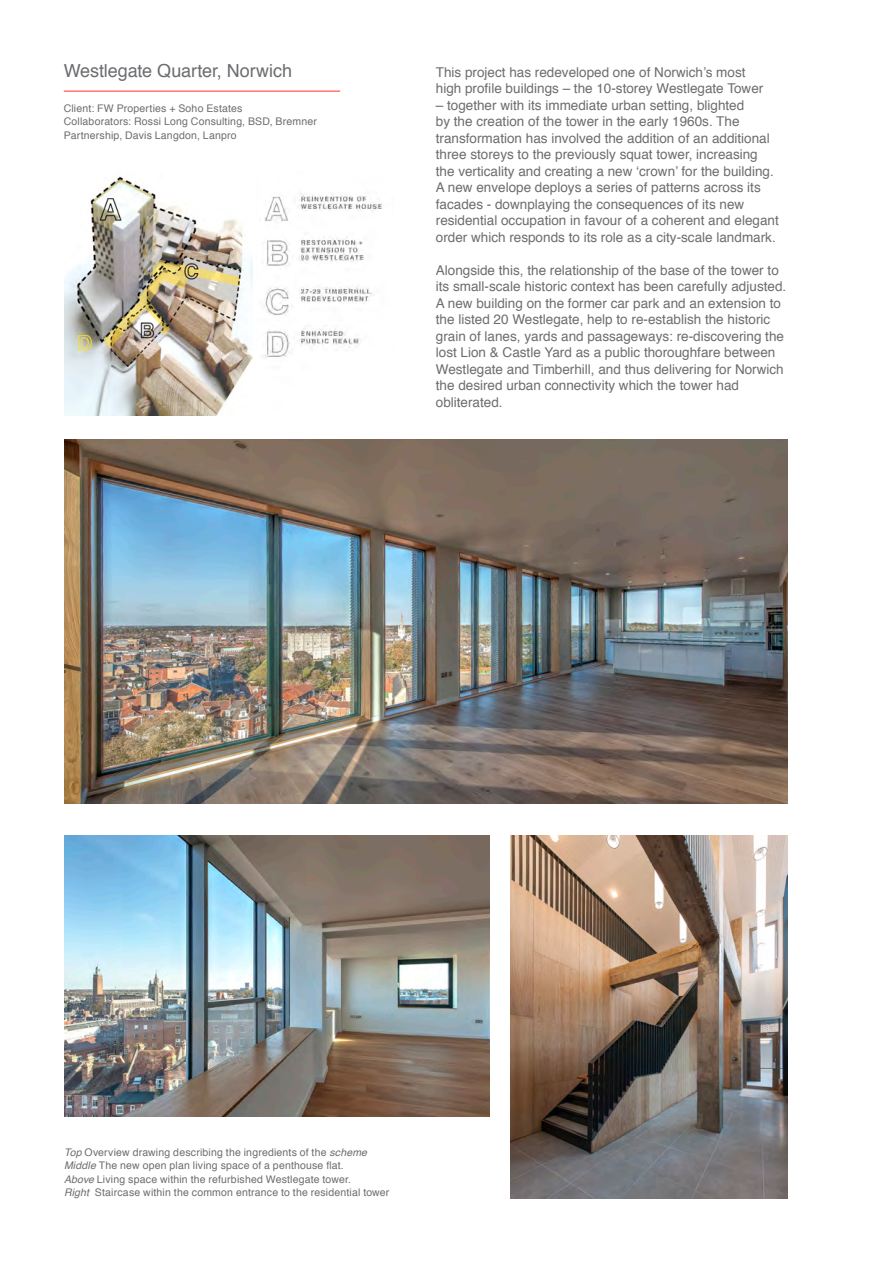
<style>
.page{position:relative;width:893px;height:1263px;background:#fff}
.page>*{position:absolute;margin:0;border:0;box-sizing:border-box;transform-origin:0 0}
.PROJECT_TITLE{font:18px "Helvetica";letter-spacing:-.005em;color:#6c6d70}
.BODY{font:13.5px/16.5px "Helvetica";color:#6c6d70}
.PROJECT_INFO{font:10.5px/13.5px "Helvetica";letter-spacing:.015em;color:#6c6d70}
.s1{font-style:italic}
</style>
<div class="page">
<img style="left:65px;top:440px;width:722px;height:363px">
<img style="left:510px;top:836px;width:277px;height:363px">
<img style="left:64px;top:176px;width:189px;height:239px">
<img style="left:263px;top:193px;width:120px;height:165px">
<img style="left:64px;top:836px;width:425px;height:280px">
<hr style="left:64px;top:90px;width:276px;height:2px;background:#ff736e">
<p class="PROJECT_TITLE" style="left:64px;top:57px;width:230px">Westlegate Quarter, Norwich</p>
<p class="PROJECT_INFO" style="left:64px;top:102px;width:180px">Client: FW Properties + Soho Estates</p>
<p class="PROJECT_INFO" style="left:64px;top:115px;width:255px">Collaborators: Rossi Long Consulting, BSD, Bremner<br>Partnership, Davis Langdon, Lanpro</p>
<p class="BODY" style="left:436px;top:64px;width:329px">This project has redeveloped one of Norwich’s most high profile buildings – the 10-storey Westlegate Tower</p>
<p class="BODY" style="left:436px;top:97px;width:344px">– together with its immediate urban setting, blighted<br>by the creation of the tower in the early 1960s. The transformation has involved the addition of an additional three storeys to the previously squat tower, increasing the verticality and creating a new ‘crown’ for the building.<br>A new envelope deploys a series of patterns across its facades - downplaying the consequences of its new residential occupation in favour of a coherent and elegant order which responds to its role as a city-scale landmark.</p>
<p class="BODY" style="left:436px;top:262px;width:352px">Alongside this, the relationship of the base of the tower to its small-scale historic context has been carefully adjusted.<br>A new building on the former car park and an extension to the listed 20 Westlegate, help to re-establish the historic grain of lanes, yards and passageways: re-discovering the lost Lion &amp; Castle Yard as a public thoroughfare between Westlegate and Timberhill, and thus delivering for Norwich the desired urban connectivity which the tower had obliterated.</p>
<p class="PROJECT_INFO" style="left:64px;top:1145px;width:305px"><span class="s1">Top</span> Overview drawing describing the ingredients of the <span class="s1">scheme</span></p>
<p class="PROJECT_INFO" style="left:64px;top:1159px;width:281px"><span class="s1">Middle</span> The new open plan living space of a penthouse flat.</p>
<p class="PROJECT_INFO" style="left:64px;top:1172px;width:289px"><span class="s1">Above</span> Living space within the refurbished Westlegate tower.</p>
<p class="PROJECT_INFO" style="left:64px;top:1186px;width:327px"><span class="s1">Right</span> Staircase within the common entrance to the residential tower</p>
</div>
